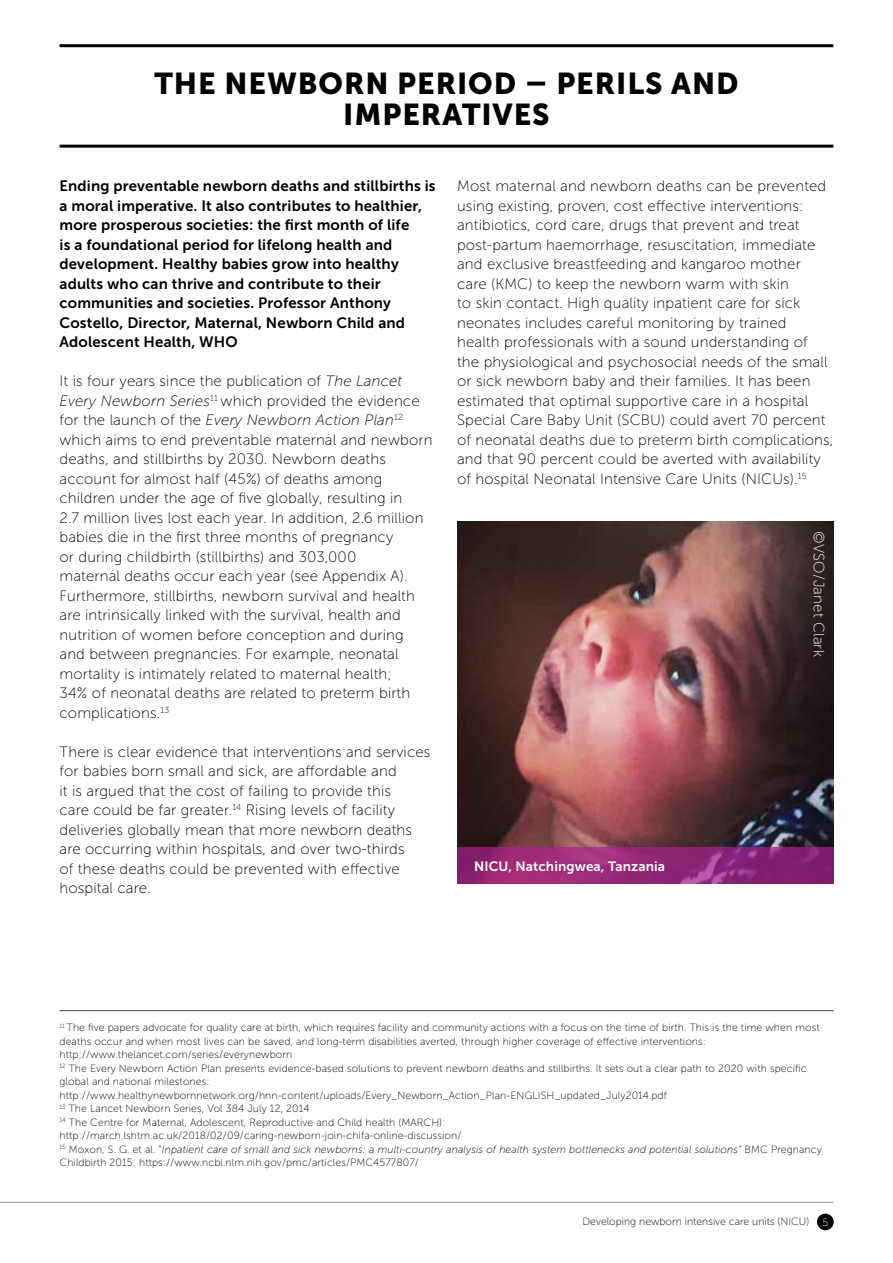
<style>
.page{position:relative;width:893px;height:1263px;background:#fff}
.page>*{position:absolute;margin:0;border:0;box-sizing:border-box;transform-origin:0 0}
.t1{font:30px/31.5px "Museo Sans 900";letter-spacing:.03em;color:#000;text-align:center}
.t2{font:15px/19.5px "Museo Sans 100";letter-spacing:.01em;color:#000}
.t3{font:15px/19.5px "Museo Sans 700";letter-spacing:.01em;color:#000}
.t4{font:15px "Museo Sans 100";letter-spacing:.01em;color:#fff}
.t5{font:13.5px "Museo Sans 700";letter-spacing:.01em;color:#fff}
.t6{font:10.5px/13.5px "Museo Sans 100";letter-spacing:.01em;color:#000}
.s1{font-style:italic}
.s2{color:#fff}
</style>
<div class="page">
<hr style="left:0;top:1202px;width:833px;height:1px;background:#939598">
<div style="left:817px;top:1213px;width:17px;height:17px;background:#000;border-radius:50%"></div>
<img style="left:457px;top:521px;width:376px;height:327px">
<svg style="left:457px;top:848px;width:376px;height:36px;background:#912876"></svg>
<hr style="left:60px;top:1010px;width:773px;height:1px;background:#39444f">
<hr style="left:60px;top:44px;width:773px;height:3px;background:#000">
<hr style="left:60px;top:145px;width:773px;height:3px;background:#000">
<h1 class="t1" style="left:155px;top:68px;width:582px">THE NEWBORN PERIOD – PERILS AND<br>IMPERATIVES</h1>
<p class="t3" style="left:60px;top:176px;width:378px">Ending preventable newborn deaths and stillbirths is a moral imperative. It also contributes to healthier, more prosperous societies: the first month of life<br>is a foundational period for lifelong health and development. Healthy babies grow into healthy adults who can thrive and contribute to their communities and societies. Professor Anthony Costello, Director, Maternal, Newborn Child and Adolescent Health, WHO</p>
<p class="t2" style="left:60px;top:371px;width:374px">It is four years since the publication of <span class="s1">The Lancet Every Newborn Series</span><sup>11</sup> which provided the evidence for the launch of the <span class="s1">Every Newborn Action Plan</span><sup>12 </sup>which aims to end preventable maternal and newborn deaths, and stillbirths by 2030. Newborn deaths account for almost half (45%) of deaths among children under the age of five globally, resulting in<br>2.7 million lives lost each year. In addition, 2.6 million babies die in the first three months of pregnancy<br>or during childbirth (stillbirths) and 303,000<br>maternal deaths occur each year (see Appendix A).<br>Furthermore, stillbirths, newborn survival and health are intrinsically linked with the survival, health and nutrition of women before conception and during and between pregnancies. For example, neonatal mortality is intimately related to maternal health;<br>34% of neonatal deaths are related to preterm birth complications.<sup>13</sup></p>
<p class="t2" style="left:60px;top:742px;width:372px">There is clear evidence that interventions and services for babies born small and sick, are affordable and<br>it is argued that the cost of failing to provide this<br>care could be far greater.<sup>14</sup> Rising levels of facility deliveries globally mean that more newborn deaths are occurring within hospitals, and over two-thirds<br>of these deaths could be prevented with effective hospital care.</p>
<p class="t2" style="left:457px;top:176px;width:378px">Most maternal and newborn deaths can be prevented using existing, proven, cost effective interventions: antibiotics, cord care, drugs that prevent and treat post-partum haemorrhage, resuscitation, immediate and exclusive breastfeeding and kangaroo mother care (KMC) to keep the newborn warm with skin<br>to skin contact. High quality inpatient care for sick neonates includes careful monitoring by trained<br>health professionals with a sound understanding of the physiological and psychosocial needs of the small or sick newborn baby and their families. It has been estimated that optimal supportive care in a hospital Special Care Baby Unit (SCBU) could avert 70 percent of neonatal deaths due to preterm birth complications, and that 90 percent could be averted with availability of hospital Neonatal Intensive Care Units (NICUs).<sup>15</sup></p>
<p class="t5" style="left:474px;top:859px;width:193px">NICU, Natchingwea, Tanzania</p>
<p class="t4" style="left:827px;top:531px;width:127px;rotate:90deg">©VSO/Janet Clark</p>
<p class="t6" style="left:60px;top:1021px;width:764px"><sup>11</sup> The five papers advocate for quality care at birth, which requires facility and community actions with a focus on the time of birth. This is the time when most deaths occur and when most lives can be saved, and long-term disabilities averted, through higher coverage of effective interventions: http://www.thelancet.com/series/everynewborn<br><sup>12</sup> The Every Newborn Action Plan presents evidence-based solutions to prevent newborn deaths and stillbirths. It sets out a clear path to 2020 with specific global and national milestones:<br>http://www.healthynewbornnetwork.org/hnn-content/uploads/Every_Newborn_Action_Plan-ENGLISH_updated_July2014.pdf<br><sup>13</sup> The Lancet Newborn Series, Vol 384 July 12, 2014<br><sup>14</sup> The Centre for Maternal, Adolescent, Reproductive and Child health (MARCH): http://march.lshtm.ac.uk/2018/02/09/caring-newborn-join-chifa-online-discussion/<br><sup>15</sup> Moxon, S. G. et al. “<span class="s1">Inpatient care of small and sick newborns: a multi-country analysis of health system bottlenecks and potential solutions”</span> BMC Pregnancy Childbirth 2015: https://www.ncbi.nlm.nih.gov/pmc/articles/PMC4577807/</p>
<p class="t6" style="left:582px;top:1215px;width:247px">Developing newborn intensive care units (NICU) <span class="s2">5</span></p>
</div>
